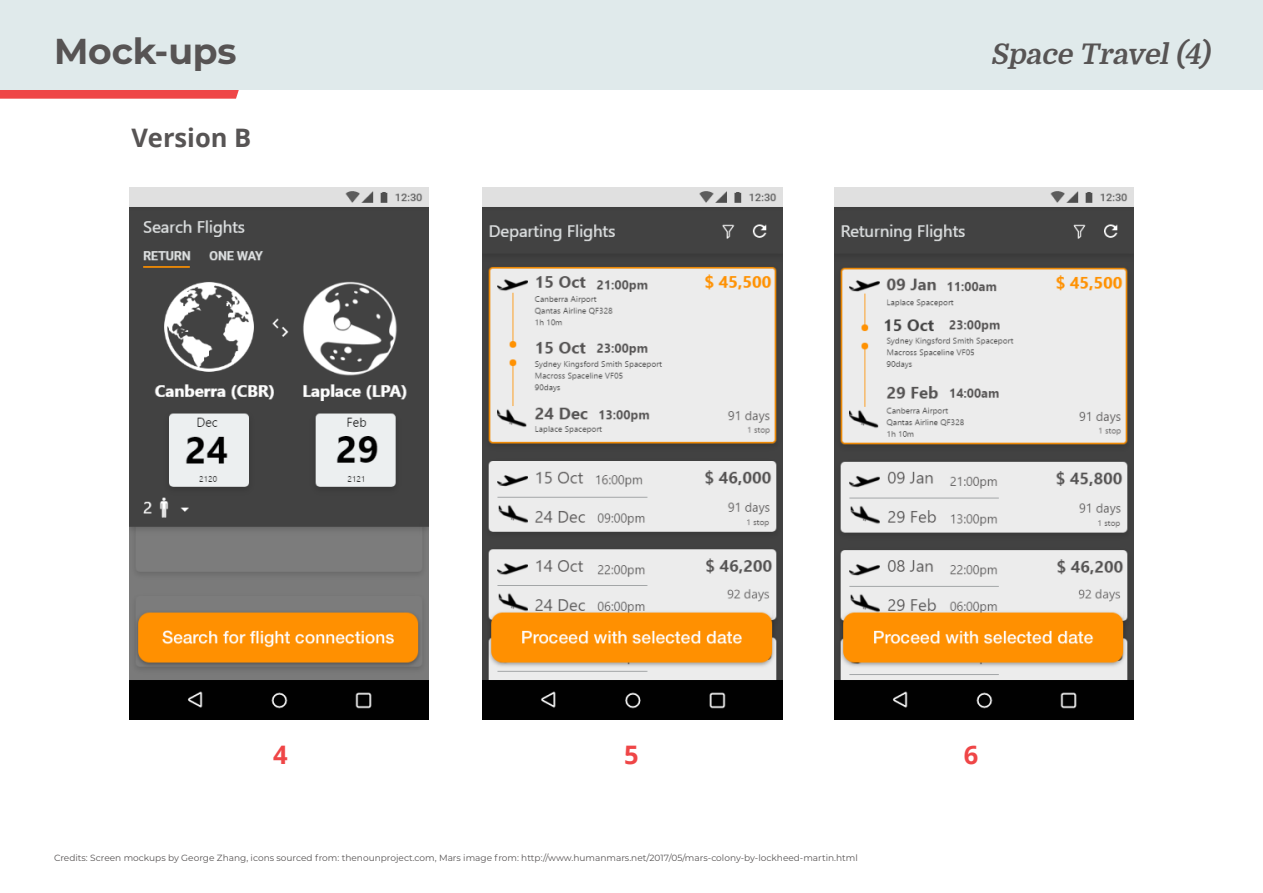
<style>
.page{position:relative;width:1263px;height:893px;background:#fff}
.page>*{position:absolute;margin:0;border:0;box-sizing:border-box;transform-origin:0 0}
.t1{font:700 36px "Montserrat";letter-spacing:-.005em;color:#575454}
.Subtitle{font:italic 700 28.5px "Domine";color:#575454}
.TK_bold_17{font:700 25.5px "Open Sans";color:#575454}
.t2{font:700 25.5px "Open Sans";color:#ef4647}
.Footnote__A4{font:9px "Montserrat";color:#575454}
</style>
<div class="page">
<img style="left:129px;top:187px;width:299px;height:532px">
<img style="left:482px;top:187px;width:300px;height:533px">
<img style="left:834px;top:187px;width:300px;height:532px">
<svg style="left:0;top:89px;width:239px;height:10px;background:#ee5d5e"></svg>
<div style="left:0;top:0;width:1263px;height:89px;background:#e0eaeb"></div>
<p class="t1" style="left:54px;top:25px;width:184px">Mock-ups</p>
<p class="Subtitle" style="left:990px;top:38px;width:226px">Space Travel(4)</p>
<p class="TK_bold_17" style="left:131px;top:120px;width:121px">Version B</p>
<p class="t2" style="left:273px;top:736px;width:16px">4</p>
<p class="t2" style="left:624px;top:736px;width:16px">5</p>
<p class="t2" style="left:964px;top:736px;width:16px">6</p>
<p class="Footnote__A4" style="left:54px;top:852px;width:805px">Credits: Screen mockups by George Zhang, icons sourced from: thenounproject.com, Mars image from: http://www.humanmars.net/2017/05/mars-colony-by-lockheed-martin.html</p>
</div>
